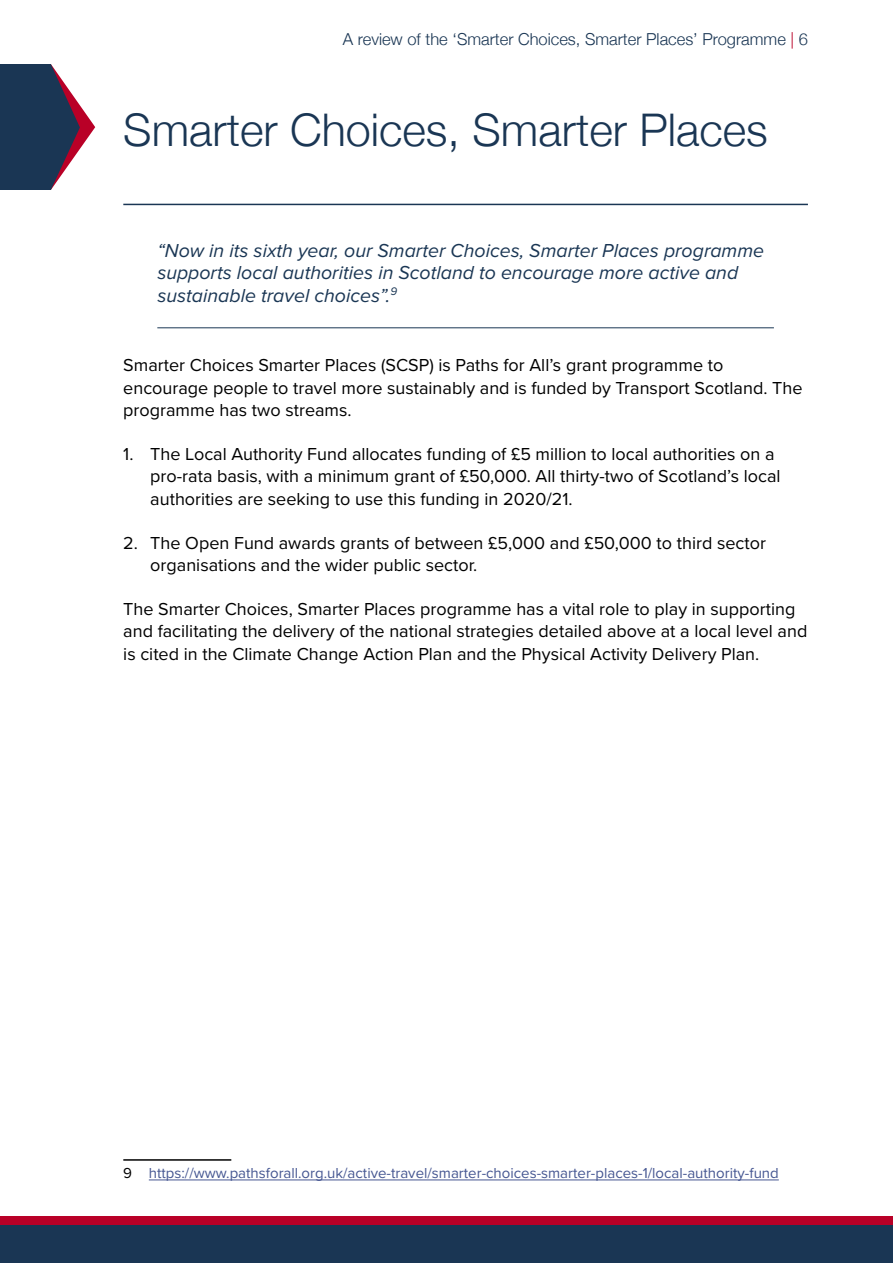
<style>
.page{position:relative;width:893px;height:1263px;background:#fff}
.page>*{position:absolute;margin:0;border:0;box-sizing:border-box;transform-origin:0 0}
.t1{font:300 45px "Helvetica Neue";color:#1a3654}
.pull_quote{font:italic 19.5px/22.5px "Proxima Nova";color:#1a3654}
.body_text{font:18px/22.5px "Proxima Nova";color:#000}
.t2{font:300 16.5px "Helvetica Neue";color:#1a3654}
.footnotes{font:15px "Proxima Nova";color:#465792}
.s1{color:#b90027}
.s2{color:#000}
</style>
<div class="page">
<div style="left:0;top:1225px;width:893px;height:38px;background:#1a3654"></div>
<div style="left:0;top:1216px;width:893px;height:9px;background:#b90027"></div>
<hr style="left:123px;top:204px;width:685px;height:1px;background:#1a3654">
<div style="left:0;top:64px;width:51px;height:126px;background:#1a3654"></div>
<svg style="left:51px;top:64px;width:44px;height:126px"></svg>
<hr style="left:123px;top:1159px;width:108px;height:2px;background:#000">
<hr style="left:149px;top:1180px;width:630px;height:1px;background:#465792">
<hr style="left:157px;top:327px;width:617px;height:1px;background:#1a3654">
<p class="t2" style="left:343px;top:25px;width:466px">A review of the ‘Smarter Choices, Smarter Places’ Programme <span class="s1">|</span> 6</p>
<p class="t1" style="left:123px;top:93px;width:646px">Smarter Choices, Smarter Places</p>
<p class="pull_quote" style="left:157px;top:239px;width:608px">“Now in its sixth year, our Smarter Choices, Smarter Places programme supports local authorities in Scotland to encourage more active and sustainable travel choices”.<sup>9</sup></p>
<p class="body_text" style="left:123px;top:353px;width:681px">Smarter Choices Smarter Places (SCSP) is Paths for All’s grant programme to encourage people to travel more sustainably and is funded by Transport Scotland. The programme has two streams.</p>
<p class="body_text" style="left:150px;top:442px;width:632px;text-indent:-27px">1. The Local Authority Fund allocates funding of £5 million to local authorities on a pro-rata basis, with a minimum grant of £50,000. All thirty-two of Scotland’s local authorities are seeking to use this funding in 2020/21.</p>
<p class="body_text" style="left:150px;top:530px;width:617px;text-indent:-27px">2. The Open Fund awards grants of between £5,000 and £50,000 to third sector organisations and the wider public sector.</p>
<p class="body_text" style="left:123px;top:597px;width:686px">The Smarter Choices, Smarter Places programme has a vital role to play in supporting and facilitating the delivery of the national strategies detailed above at a local level and is cited in the Climate Change Action Plan and the Physical Activity Delivery Plan.</p>
<p class="footnotes" style="left:123px;top:1162px;width:657px"><span class="s2">9</span> https://www.pathsforall.org.uk/active-travel/smarter-choices-smarter-places-1/local-authority-fund</p>
</div>
